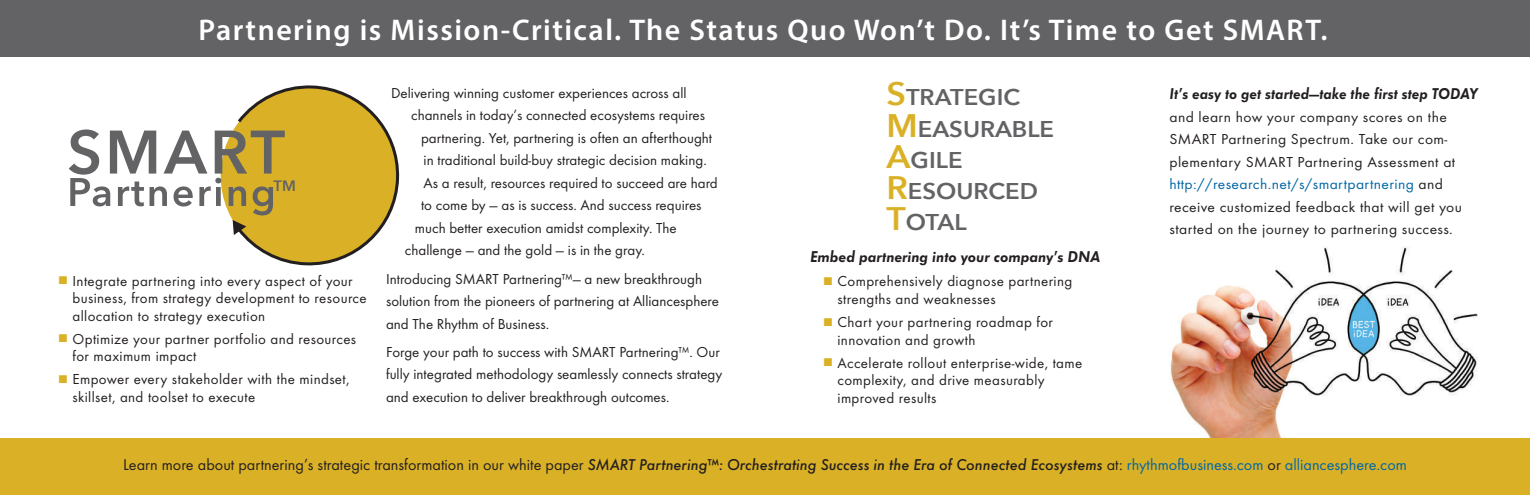
<style>
.page{position:relative;width:1530px;height:495px;background:#fff}
.page>*{position:absolute;margin:0;border:0;box-sizing:border-box;transform-origin:0 0}
.t1{font:600 30px "Myriad Pro";letter-spacing:.05em;color:#fff}
.t2{font:600 22.75px/31.2px "Avenir Next";color:#636366;scale:1.05 1}
.t3{font:16.25px "Futura T";color:#231f20}
.t4{font:italic 600 16.25px "Futura T";color:#231f20}
.t5{font:15px/17.5px "Futura T";letter-spacing:.01em;color:#231f20}
.t6{font:15px/22.5px "Futura T";letter-spacing:.01em;color:#231f20;scale:1.04 1}
.t7{font:600 15px "Avenir Next";color:#636366}
.s1{color:#dab126}
.s2{font-size:32.5px;color:#dab126}
.s3{color:#0166a5}
.s4{font-weight:500;font-style:italic}
.s5{font-weight:500}
</style>
<div class="page">
<img style="left:1170px;top:246px;width:308px;height:192px">
<div style="left:0;top:438px;width:1530px;height:57px;background:#dab126"></div>
<div style="left:0;top:0;width:1530px;height:56px;background:#636366"></div>
<svg style="left:69px;top:86px;width:330px;height:180px"></svg>
<h1 class="t1" style="left:198px;top:10px;width:1131px">Partnering is Mission-Critical. The Status Quo Won’t Do. It’s Time to Get SMART.</h1>
<p class="t7" style="left:274px;top:177px;width:24px">TM</p>
<p class="t5" style="left:73px;top:272px;width:296px;text-indent:-14px"><span class="s1">■</span> Integrate partnering into every aspect of your business, from strategy development to resource allocation to strategy execution</p>
<p class="t5" style="left:73px;top:330px;width:285px;text-indent:-14px"><span class="s1">■</span> Optimize your partner portfolio and resources for maximum impact</p>
<p class="t5" style="left:72px;top:370px;width:279px;text-indent:-14px"><span class="s1">■</span> Empower every stakeholder with the mindset, skillset, and toolset to execute</p>
<p class="t5" style="left:391px;top:84px;width:297px">Delivering winning customer experiences across all</p>
<p class="t5" style="left:411px;top:107px;width:295px">channels in today’s connected ecosystems requires</p>
<p class="t5" style="left:421px;top:129px;width:293px">partnering. Yet, partnering is often an afterthought</p>
<p class="t5" style="left:424px;top:152px;width:285px">in traditional build-buy strategic decision making.</p>
<p class="t5" style="left:424px;top:174px;width:296px">As a result, resources required to succeed are hard</p>
<p class="t5" style="left:421px;top:197px;width:282px">to come by — as is success. And success requires</p>
<p class="t5" style="left:415px;top:219px;width:263px">much better execution amidst complexity. The</p>
<p class="t5" style="left:405px;top:242px;width:242px">challenge — and the gold — is in the gray.</p>
<p class="t5" style="left:386px;top:267px;width:334px;line-height:22.5px">Introducing SMART Partnering™— a new breakthrough solution from the pioneers of partnering at Alliancesphere and The Rhythm of Business.</p>
<p class="t5" style="left:386px;top:340px;width:338px;line-height:22.5px">Forge your path to success with SMART Partnering™. Our fully integrated methodology seamlessly connects strategy and execution to deliver breakthrough outcomes.</p>
<h2 class="t2" style="left:887px;top:82px;width:161px"><span class="s2">S</span>TRATEGIC<br><span class="s2">M</span>EASURABLE<br><span class="s2">A</span>GILE<br><span class="s2">R</span>ESOURCED<br><span class="s2">T</span>OTAL</h2>
<p class="t4" style="left:810px;top:247px;width:292px">Embed partnering into your company’s DNA</p>
<p class="t5" style="left:838px;top:273px;width:236px;text-indent:-14px"><span class="s1">■</span> Comprehensively diagnose partnering strengths and weaknesses</p>
<p class="t5" style="left:838px;top:313px;width:217px;text-indent:-14px"><span class="s1">■</span> Chart your partnering roadmap for innovation and growth</p>
<p class="t5" style="left:838px;top:354px;width:246px;text-indent:-14px"><span class="s1">■</span> Accelerate rollout enterprise-wide, tame complexity, and drive measurably improved results</p>
<p class="t4" style="left:1170px;top:84px;width:310px">It’s easy to get started—take the first step TODAY</p>
<p class="t6" style="left:1169px;top:105px;width:283px">and learn how your company scores on the SMART Partnering Spectrum. Take our com&shy;plementary SMART Partnering Assessment at <span class="s3">http://research.net/s/smartpartnering</span> and receive customized feedback that will get you started on the journey to partnering success.</p>
<p class="t3" style="left:123px;top:455px;width:1285px">Learn more about partnering’s strategic transformation in our white paper <span class="s4">SMART Partnering</span><span class="s5">™</span><span class="s4">: Orchestrating Success in the Era of Connected Ecosystems</span> at: <span class="s3">rhythmofbusiness.com</span> or <span class="s3">alliancesphere.com</span></p>
</div>
